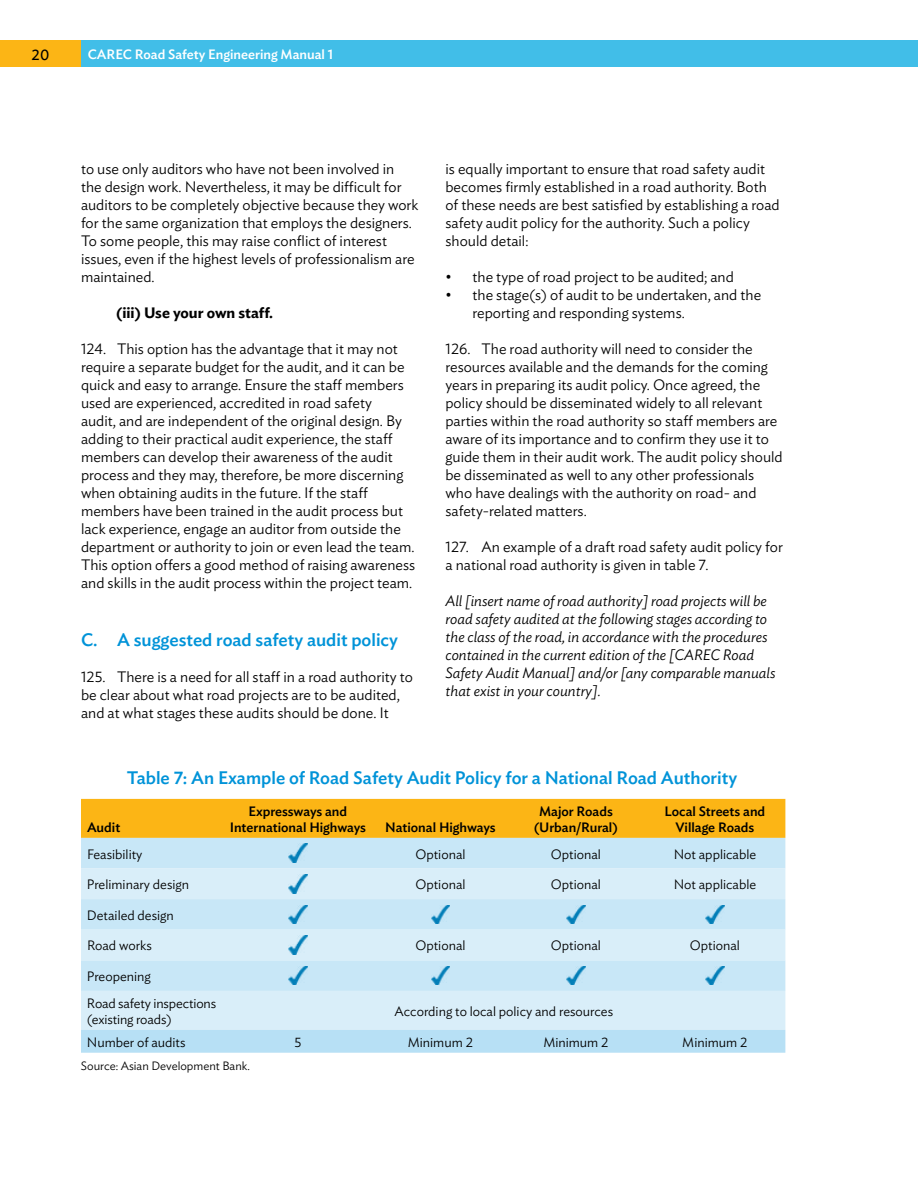
<style>
.page{position:relative;width:918px;height:1188px;background:#fff}
.page>*{position:absolute;margin:0;border:0;box-sizing:border-box;transform-origin:0 0}
.t1{font:500 18px "Ideal Sans";color:#0093d8}
.t2{font:300 15px/18px "Ideal Sans";color:#000}
.t3{font:italic 300 15px/18px "Ideal Sans";color:#000}
.t4{font:600 15px "Ideal Sans";color:#000}
.t5{font:15px "Ideal Sans";color:#000}
.t6{font:300 13.5px/26.7px "Ideal Sans";color:#000}
.t7{font:500 13.5px/16.2px "Ideal Sans";color:#000;text-align:center}
.t8{font:500 13.5px "Ideal Sans";color:#fff}
.t9{font:300 12px "Ideal Sans";color:#000}
</style>
<div class="page">
<div style="left:0;top:40px;width:81px;height:28px;background:#fcb515"></div>
<div style="left:81px;top:40px;width:837px;height:28px;background:#41bee8"></div>
<div style="left:81px;top:799px;width:704px;height:39px;background:#fcb515"></div>
<div style="left:81px;top:838px;width:704px;height:31px;background:#c8e7f7"></div>
<svg style="left:81px;top:869px;width:704px;height:161px;fill:#d9eef9"></svg>
<div style="left:81px;top:1030px;width:704px;height:23px;background:#b7e0f5"></div>
<img style="left:288px;top:844px;width:19px;height:19px">
<img style="left:288px;top:875px;width:19px;height:18px">
<img style="left:288px;top:905px;width:19px;height:19px">
<img style="left:431px;top:905px;width:19px;height:19px">
<img style="left:566px;top:905px;width:19px;height:19px">
<img style="left:705px;top:905px;width:19px;height:19px">
<img style="left:288px;top:936px;width:19px;height:18px">
<img style="left:288px;top:966px;width:19px;height:19px">
<img style="left:431px;top:966px;width:19px;height:19px">
<img style="left:566px;top:966px;width:19px;height:19px">
<img style="left:705px;top:966px;width:19px;height:19px">
<p class="t5" style="left:32px;top:43px;width:19px">20</p>
<p class="t8" style="left:88px;top:44px;width:247px">CAREC Road Safety Engineering Manual 1</p>
<p class="t2" style="left:81px;top:158px;width:339px">to use only auditors who have not been involved in the design work. Nevertheless, it may be difficult for auditors to be completely objective because they work for the same organization that employs the designers.<br>To some people, this may raise conflict of interest issues, even if the highest levels of professionalism are maintained.</p>
<p class="t4" style="left:116px;top:301px;width:158px">(iii) Use your own staff.</p>
<p class="t2" style="left:81px;top:338px;width:336px">124. This option has the advantage that it may not require a separate budget for the audit, and it can be quick and easy to arrange. Ensure the staff members used are experienced, accredited in road safety<br>audit, and are independent of the original design. By adding to their practical audit experience, the staff members can develop their awareness of the audit process and they may, therefore, be more discerning when obtaining audits in the future. If the staff members have been trained in the audit process but lack experience, engage an auditor from outside the department or authority to join or even lead the team.<br>This option offers a good method of raising awareness and skills in the audit process within the project team.</p>
<p class="t1" style="left:81px;top:625px;width:319px">C. A suggested road safety audit policy</p>
<p class="t2" style="left:81px;top:666px;width:333px">125. There is a need for all staff in a road authority to be clear about what road projects are to be audited, and at what stages these audits should be done. It</p>
<p class="t2" style="left:446px;top:158px;width:336px">is equally important to ensure that road safety audit becomes firmly established in a road authority. Both of these needs are best satisfied by establishing a road safety audit policy for the authority. Such a policy should detail:</p>
<p class="t2" style="left:446px;top:266px;width:290px">• the type of road project to be audited; and</p>
<p class="t2" style="left:472px;top:284px;width:290px;text-indent:-27px">• the stage(s) of audit to be undertaken, and the reporting and responding systems.</p>
<p class="t2" style="left:446px;top:338px;width:339px">126. The road authority will need to consider the resources available and the demands for the coming years in preparing its audit policy. Once agreed, the policy should be disseminated widely to all relevant parties within the road authority so staff members are aware of its importance and to confirm they use it to guide them in their audit work. The audit policy should be disseminated as well to any other professionals who have dealings with the authority on road- and safety-related matters.</p>
<p class="t2" style="left:446px;top:536px;width:339px">127. An example of a draft road safety audit policy for a national road authority is given in table 7.</p>
<p class="t3" style="left:446px;top:590px;width:332px">All [insert name of road authority] road projects will be road safety audited at the following stages according to the class of the road, in accordance with the procedures contained in the current edition of the [CAREC Road Safety Audit Manual] and/or [any comparable manuals that exist in your country].</p>
<p class="t1" style="left:127px;top:764px;width:612px">Table 7: An Example of Road Safety Audit Policy for a National Road Authority</p>
<p class="t7" style="left:87px;top:818px;width:35px">Audit</p>
<p class="t7" style="left:230px;top:802px;width:138px">Expressways and<br>International Highways</p>
<p class="t7" style="left:385px;top:818px;width:112px">National Highways</p>
<p class="t7" style="left:534px;top:802px;width:86px">Major Roads (Urban/Rural)</p>
<p class="t7" style="left:665px;top:802px;width:102px">Local Streets and<br>Village Roads</p>
<p class="t6" style="left:87px;top:839px;width:57px">Feasibility</p>
<p class="t6" style="left:415px;top:839px;width:52px">Optional</p>
<p class="t6" style="left:551px;top:839px;width:52px">Optional</p>
<p class="t6" style="left:674px;top:839px;width:84px">Not applicable</p>
<p class="t6" style="left:87px;top:870px;width:104px">Preliminary design</p>
<p class="t6" style="left:415px;top:870px;width:52px">Optional</p>
<p class="t6" style="left:551px;top:870px;width:52px">Optional</p>
<p class="t6" style="left:674px;top:870px;width:84px">Not applicable</p>
<p class="t6" style="left:87px;top:901px;width:88px">Detailed design</p>
<p class="t6" style="left:87px;top:931px;width:66px">Road works</p>
<p class="t6" style="left:415px;top:931px;width:52px">Optional</p>
<p class="t6" style="left:551px;top:931px;width:52px">Optional</p>
<p class="t6" style="left:690px;top:931px;width:52px">Optional</p>
<p class="t6" style="left:87px;top:962px;width:131px">Preopening<br>Road safety inspections</p>
<p class="t6" style="left:87px;top:1005px;width:86px">(existing roads)</p>
<p class="t6" style="left:395px;top:997px;width:220px">According to local policy and resources</p>
<p class="t6" style="left:87px;top:1028px;width:100px">Number of audits</p>
<p class="t6" style="left:294px;top:1028px;width:9px">5</p>
<p class="t6" style="left:408px;top:1028px;width:67px">Minimum 2</p>
<p class="t6" style="left:543px;top:1028px;width:67px">Minimum 2</p>
<p class="t6" style="left:682px;top:1028px;width:67px">Minimum 2</p>
<p class="t9" style="left:81px;top:1057px;width:170px">Source: Asian Development Bank.</p>
</div>
